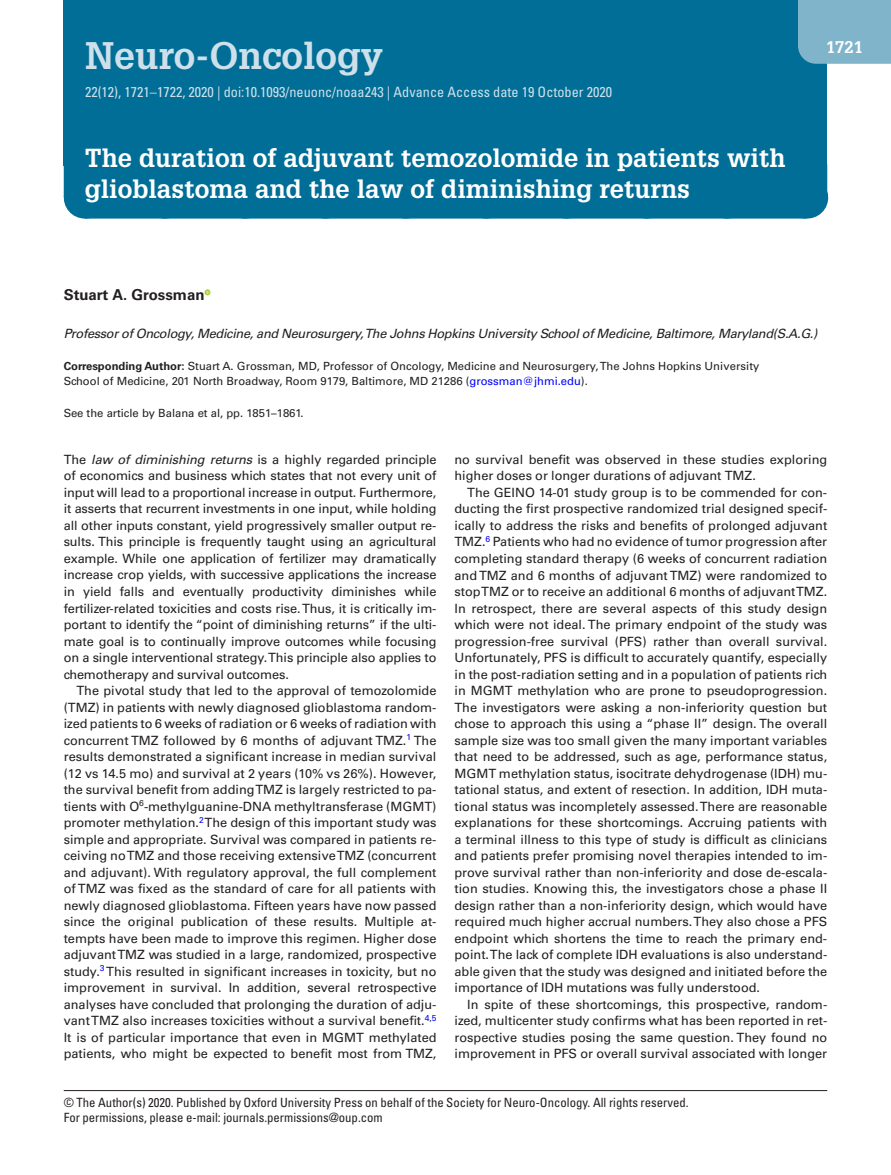
<style>
.page{position:relative;width:891px;height:1175px;background:#fff}
.page>*{position:absolute;margin:0;border:0;box-sizing:border-box;transform-origin:0 0}
.t1{font:700 37.5px "Glypha LT Std";color:#cee0ea}
.t2{font:700 25.5px/31.5px "Glypha LT Std";color:#fff}
.t3{font:700 16.5px "Glypha LT Std";color:#fff}
.t4{font:700 15px "Univers LT Std";color:#231f20}
.t5{font:condensed 14.25px "Univers LT Std";color:#cee0ea}
.t6{font:12.75px/16.5px "Univers LT Std";color:#231f20;text-align:justify}
.t7{font:condensed 12.75px/15px "Univers LT Std";color:#231f20}
.t8{font:italic 12.75px "Univers LT Std";letter-spacing:-.025em;color:#231f20}
.t9{font:11.25px/15px "Univers LT Std";color:#231f20}
.s1{font-weight:700}
.s2{color:#00f}
.s3{font-style:italic}
</style>
<div class="page">
<div style="left:64px;top:0;width:763px;height:166px;background:#006e96"></div>
<div style="left:798px;top:0;width:93px;height:64px;background:#7fb4ca"></div>
<hr style="left:64px;top:1090px;width:763px;height:1px;background:#231f20">
<div style="left:64px;top:164px;width:763px;height:33px;background:#006e96"></div>
<div style="left:85px;top:177px;width:721px;height:42px;background:#006e96"></div>
<svg style="left:165px;top:218px;width:601px;height:1px"></svg>
<hr style="left:806px;top:177px;width:1px;height:42px;background:#006e96">
<svg style="left:205px;top:289px;width:6px;height:6px"></svg>
<h1 class="t1" style="left:85px;top:32px;width:299px">Neuro-Oncology</h1>
<p class="t5" style="left:85px;top:83px;width:528px">22(12), 1721–1722, 2020 | doi:10.1093/neuonc/noaa243 | Advance Access date 19 October 2020</p>
<h2 class="t2" style="left:85px;top:141px;width:702px">The duration of adjuvant temozolomide in patients with glioblastoma and the law of diminishing returns</h2>
<p class="t3" style="left:826px;top:37px;width:38px">1721</p>
<p class="t4" style="left:64px;top:286px;width:142px">Stuart A. Grossman</p>
<p class="t8" style="left:64px;top:326px;width:755px">Professor of Oncology, Medicine, and Neurosurgery, The Johns Hopkins University School of Medicine, Baltimore, Maryland(S.A.G.)</p>
<p class="t9" style="left:64px;top:359px;width:697px"><span class="s1">Corresponding Author:</span> Stuart A. Grossman, MD, Professor of Oncology, Medicine and Neurosurgery, The Johns Hopkins University<br>School of Medicine, 201 North Broadway, Room 9179, Baltimore, MD 21286 (<span class="s2">grossman@jhmi.edu</span>).</p>
<p class="t9" style="left:64px;top:406px;width:242px">See the article by Balana et al, pp. 1851–1861.</p>
<p class="t6" style="left:64px;top:451px;width:374px">The <span class="s3">law of diminishing returns</span> is a highly regarded principle of economics and business which states that not every unit of input will lead to a proportional increase in output. Furthermore, it asserts that recurrent investments in one input, while holding all other inputs constant, yield progressively smaller output re&shy;sults. This principle is frequently taught using an agricultural example. While one application of fertilizer may dramatically increase crop yields, with successive applications the increase in yield falls and eventually productivity diminishes while fertilizer-related toxicities and costs rise. Thus, it is critically im&shy;portant to identify the “point of diminishing returns” if the ulti&shy;mate goal is to continually improve outcomes while focusing on a single interventional strategy. This principle also applies to chemotherapy and survival outcomes.</p>
<p class="t6" style="left:64px;top:682px;width:374px;text-indent:13px">The pivotal study that led to the approval of temozolomide (TMZ) in patients with newly diagnosed glioblastoma random&shy;ized patients to 6 weeks of radiation or 6 weeks of radiation with concurrent TMZ followed by 6 months of adjuvant TMZ.<sup>1</sup> The results demonstrated a significant increase in median survival (12 vs 14.5 mo) and survival at 2 years (10% vs 26%). However, the survival benefit from adding TMZ is largely restricted to pa&shy;tients with O<sup>6</sup>-methylguanine-DNA methyltransferase (MGMT) promoter methylation.<sup>2</sup> The design of this important study was simple and appropriate. Survival was compared in patients re&shy;ceiving no TMZ and those receiving extensive TMZ (concurrent and adjuvant). With regulatory approval, the full complement of TMZ was fixed as the standard of care for all patients with newly diagnosed glioblastoma. Fifteen years have now passed since the original publication of these results. Multiple at&shy;tempts have been made to improve this regimen. Higher dose adjuvant TMZ was studied in a large, randomized, prospective study.<sup>3</sup> This resulted in significant increases in toxicity, but no improvement in survival. In addition, several retrospective analyses have concluded that prolonging the duration of adju&shy;vant TMZ also increases toxicities without a survival benefit.<sup>4</sup><sup>,</sup><sup>5<br></sup>It is of particular importance that even in MGMT methylated patients, who might be expected to benefit most from TMZ,</p>
<p class="t6" style="left:455px;top:451px;width:374px">no survival benefit was observed in these studies exploring higher doses or longer durations of adjuvant TMZ.</p>
<p class="t6" style="left:454px;top:484px;width:374px;text-indent:13px">The GEINO 14-01 study group is to be commended for con&shy;ducting the first prospective randomized trial designed specif&shy;ically to address the risks and benefits of prolonged adjuvant TMZ.<sup>6</sup> Patients who had no evidence of tumor progression after completing standard therapy (6 weeks of concurrent radiation and TMZ and 6 months of adjuvant TMZ) were randomized to stop TMZ or to receive an additional 6 months of adjuvant TMZ.<br>In retrospect, there are several aspects of this study design which were not ideal. The primary endpoint of the study was progression-free survival (PFS) rather than overall survival.<br>Unfortunately, PFS is difficult to accurately quantify, especially in the post-radiation setting and in a population of patients rich in MGMT methylation who are prone to pseudoprogression.<br>The investigators were asking a non-inferiority question but chose to approach this using a “phase II” design. The overall sample size was too small given the many important variables that need to be addressed, such as age, performance status, MGMT methylation status, isocitrate dehydrogenase (IDH) mu&shy;tational status, and extent of resection. In addition, IDH muta&shy;tional status was incompletely assessed. There are reasonable explanations for these shortcomings. Accruing patients with a terminal illness to this type of study is difficult as clinicians and patients prefer promising novel therapies intended to im&shy;prove survival rather than non-inferiority and dose de-escala&shy;tion studies. Knowing this, the investigators chose a phase II design rather than a non-inferiority design, which would have required much higher accrual numbers. They also chose a PFS endpoint which shortens the time to reach the primary end&shy;point. The lack of complete IDH evaluations is also understand&shy;able given that the study was designed and initiated before the importance of IDH mutations was fully understood.</p>
<p class="t6" style="left:454px;top:996px;width:374px;text-indent:13px">In spite of these shortcomings, this prospective, random&shy;ized, multicenter study confirms what has been reported in ret&shy;rospective studies posing the same question. They found no improvement in PFS or overall survival associated with longer</p>
<p class="t7" style="left:64px;top:1095px;width:626px">© The Author(s) 2020. Published by Oxford University Press on behalf of the Society for Neuro-Oncology. All rights reserved.<br>For permissions, please e-mail: journals.permissions@oup.com</p>
</div>
